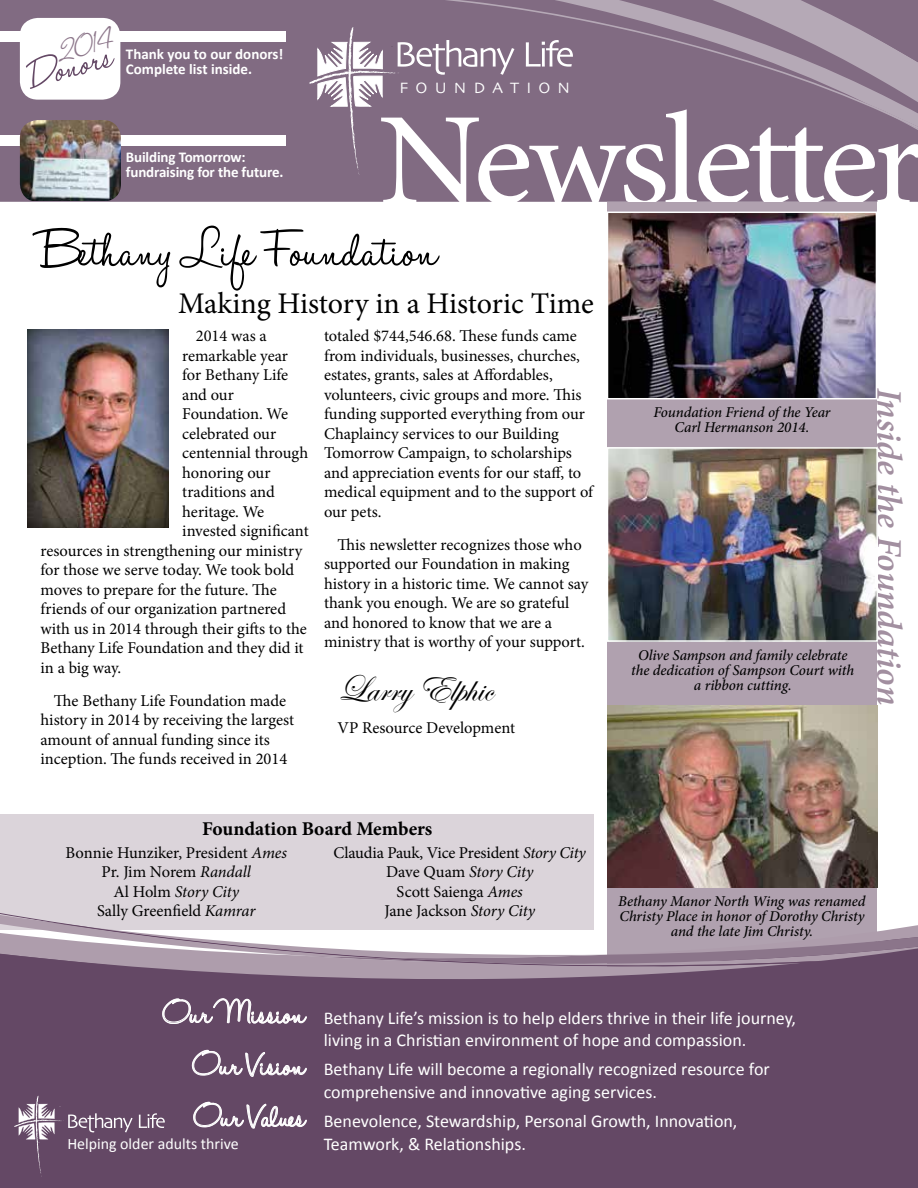
<style>
.page{position:relative;width:918px;height:1188px;background:#fff}
.page>*{position:absolute;margin:0;border:0;box-sizing:border-box;transform-origin:0 0}
.t1{font:132.3px "Minion Pro";letter-spacing:-.04em;color:#fff;scale:1.06 1}
.t2{font:60px "Halo Handletter";color:#000}
.t3{font:italic 45.15px "Halo Handletter";color:#644865}
.t4{font:37.5px/51.8px "Halo Handletter";color:#fff;text-align:justify}
.t5{font:37.5px "Edwardian Script ITC";color:#000}
.t6{font:italic 600 36px "Minion Pro";letter-spacing:-.005em;color:#a28fa0}
.t7{font:italic 34.65px "Halo Handletter";color:#8d778b}
.t8{font:30px "Minion Pro";letter-spacing:-.005em;color:#000}
.t9{font:700 19.5px "Minion Pro";letter-spacing:-.005em;color:#000}
.t10{font:18px/22.5px "Calibri";color:#fff}
.t11{font:16.5px/19.5px "Minion Pro";letter-spacing:-.005em;color:#000}
.t12{font:italic 16.5px "Minion Pro";letter-spacing:-.01em;color:#000}
.t13{font:15.9px "Calibri";color:#fff}
.t14{font:15.75px "Skia";letter-spacing:.45em;color:#fff}
.t15{font:italic 500 15px/15px "Minion Pro";letter-spacing:-.01em;color:#000;text-align:center}
.t16{font:700 15px/15px "Calibri";letter-spacing:-.01em;color:#fff}
.s1{font-style:italic}
.s2{font-style:normal}
</style>
<div class="page">
<div style="left:0;top:0;width:918px;height:202px;background:#816b82"></div>
<div style="left:0;top:136px;width:286px;height:10px;background:#fff"></div>
<svg style="left:158px;top:0;width:760px;height:27px;background:#8b778c"></svg>
<svg style="left:158px;top:27px;width:760px;height:148px;background:#8a768b"></svg>
<div style="left:0;top:31px;width:286px;height:10px;background:#fff"></div>
<img style="left:20px;top:120px;width:101px;height:81px">
<img style="left:27px;top:329px;width:142px;height:199px">
<div style="left:20px;top:18px;width:100px;height:82px;background:#fff;border-radius:18px"></div>
<div style="left:608px;top:202px;width:270px;height:805px;background:#b0a1af"></div>
<div style="left:0;top:990px;width:918px;height:198px;background:#644865"></div>
<svg style="left:139px;top:1113px;width:26px;height:15px"></svg>
<svg style="left:14px;top:1096px;width:119px;height:81px;background:#735a74"></svg>
<svg style="left:0;top:743px;width:918px;height:247px"></svg>
<svg style="left:0;top:743px;width:576px;height:230px;fill:#dbd4da"></svg>
<svg style="left:162px;top:985px;width:145px;height:46px;background:#765d76"></svg>
<svg style="left:192px;top:1037px;width:115px;height:42px;background:#775e78"></svg>
<svg style="left:193px;top:1089px;width:114px;height:40px;background:#7a627b"></svg>
<img style="left:610px;top:215px;width:264px;height:181px">
<div style="left:607px;top:212px;width:270px;height:187px;border:2px solid #fff"></div>
<img style="left:610px;top:450px;width:265px;height:189px">
<div style="left:607px;top:447px;width:271px;height:195px;border:2px solid #fff"></div>
<img style="left:608px;top:705px;width:270px;height:182px">
<h3 class="t7" style="left:51px;top:35px;width:57px;rotate:-15deg">2014</h3>
<h3 class="t3" style="left:18px;top:54px;width:90px;rotate:-15deg">Donors</h3>
<p class="t16" style="left:126px;top:46px;width:159px">Thank you to our donors!<br>Complete list inside.</p>
<p class="t16" style="left:126px;top:150px;width:159px">Building Tomorrow: fundraising for the future.</p>
<p class="t14" style="left:399px;top:78px;width:172px">FOUNDATION</p>
<h1 class="t1" style="left:378px;top:73px;width:517px">Newsletter</h1>
<h2 class="t2" style="left:40px;top:218px;width:399px">Bethany Life Foundation</h2>
<h3 class="t8" style="left:178px;top:283px;width:417px">Making History in a Historic Time</h3>
<p class="t11" style="left:196px;top:326px;width:72px">2014 was a</p>
<p class="t11" style="left:182px;top:346px;width:107px">remarkable year</p>
<p class="t11" style="left:182px;top:365px;width:107px">for Bethany Life</p>
<p class="t11" style="left:182px;top:385px;width:53px">and our</p>
<p class="t11" style="left:182px;top:404px;width:107px">Foundation. We</p>
<p class="t11" style="left:182px;top:424px;width:95px">celebrated our</p>
<p class="t11" style="left:182px;top:443px;width:127px">centennial through</p>
<p class="t11" style="left:182px;top:463px;width:90px">honoring our</p>
<p class="t11" style="left:182px;top:482px;width:94px">traditions and</p>
<p class="t11" style="left:182px;top:502px;width:83px">heritage. We</p>
<p class="t11" style="left:182px;top:521px;width:128px">invested significant</p>
<p class="t11" style="left:41px;top:541px;width:263px">resources in strengthening our ministry</p>
<p class="t11" style="left:41px;top:560px;width:255px">for those we serve today. We took bold</p>
<p class="t11" style="left:41px;top:580px;width:238px">moves to prepare for the future. The</p>
<p class="t11" style="left:41px;top:599px;width:247px">friends of our organization partnered</p>
<p class="t11" style="left:41px;top:619px;width:268px">with us in 2014 through their gifts to the</p>
<p class="t11" style="left:41px;top:638px;width:265px">Bethany Life Foundation and they did it</p>
<p class="t11" style="left:41px;top:658px;width:82px">in a big way.</p>
<p class="t11" style="left:41px;top:691px;width:255px;text-indent:13px">The Bethany Life Foundation made history in 2014 by receiving the largest amount of annual funding since its inception. The funds received in 2014</p>
<p class="t11" style="left:324px;top:326px;width:271px">totaled $744,546.68. These funds came from individuals, businesses, churches, estates, grants, sales at Affordables, volunteers, civic groups and more. This funding supported everything from our Chaplaincy services to our Building Tomorrow Campaign, to scholarships and appreciation events for our staff, to medical equipment and to the support of our pets.</p>
<p class="t11" style="left:324px;top:535px;width:266px;text-indent:13px">This newsletter recognizes those who supported our Foundation in making history in a historic time. We cannot say thank you enough. We are so grateful and honored to know that we are a ministry that is worthy of your support.</p>
<h3 class="t5" style="left:338px;top:668px;width:156px">Larry Elphic</h3>
<p class="t11" style="left:338px;top:718px;width:179px">VP Resource Development</p>
<p class="t9" style="left:202px;top:815px;width:232px">Foundation Board Members</p>
<p class="t11" style="left:66px;top:843px;width:223px">Bonnie Hunziker, President <span class="s1">Ames</span></p>
<p class="t11" style="left:334px;top:843px;width:254px">Claudia Pauk, Vice President <span class="s1">Story City</span></p>
<p class="t11" style="left:102px;top:862px;width:151px">Pr. Jim Norem <span class="s1">Randall</span></p>
<p class="t12" style="left:386px;top:861px;width:149px"><span class="s2">Dave Quam</span> Story City</p>
<p class="t12" style="left:113px;top:880px;width:127px"><span class="s2">Al Holm</span> Story City</p>
<p class="t11" style="left:397px;top:882px;width:128px">Scott Saienga <span class="s1">Ames</span></p>
<p class="t11" style="left:97px;top:901px;width:160px">Sally Greenfield <span class="s1">Kamrar</span></p>
<p class="t11" style="left:384px;top:901px;width:152px">Jane Jackson <span class="s1">Story City</span></p>
<p class="t15" style="left:653px;top:405px;width:178px">Foundation Friend of the Year<br>Carl Hermanson 2014.</p>
<p class="t15" style="left:631px;top:648px;width:224px">Olive Sampson and family celebrate the dedication of Sampson Court with a ribbon cutting.</p>
<h3 class="t6" style="left:914px;top:388px;width:319px;rotate:90deg">Inside the Foundation</h3>
<p class="t15" style="left:618px;top:893px;width:249px">Bethany Manor North Wing was renamed<br>Christy Place in honor of Dorothy Christy and the late Jim Christy.</p>
<h3 class="t4" style="left:193px;top:991px;width:114px;text-indent:-30px">Our Mission Our Vision Our Values</h3>
<p class="t13" style="left:67px;top:1134px;width:173px">Helping older adults thrive</p>
<p class="t10" style="left:324px;top:1006px;width:474px">Bethany Life’s mission is to help elders thrive in their life journey, living in a Christian environment of hope and compassion.</p>
<p class="t10" style="left:324px;top:1058px;width:448px">Bethany Life will become a regionally recognized resource for comprehensive and innovative aging services.</p>
<p class="t10" style="left:324px;top:1110px;width:415px">Benevolence, Stewardship, Personal Growth, Innovation,<br>Teamwork, &amp; Relationships.</p>
</div>
